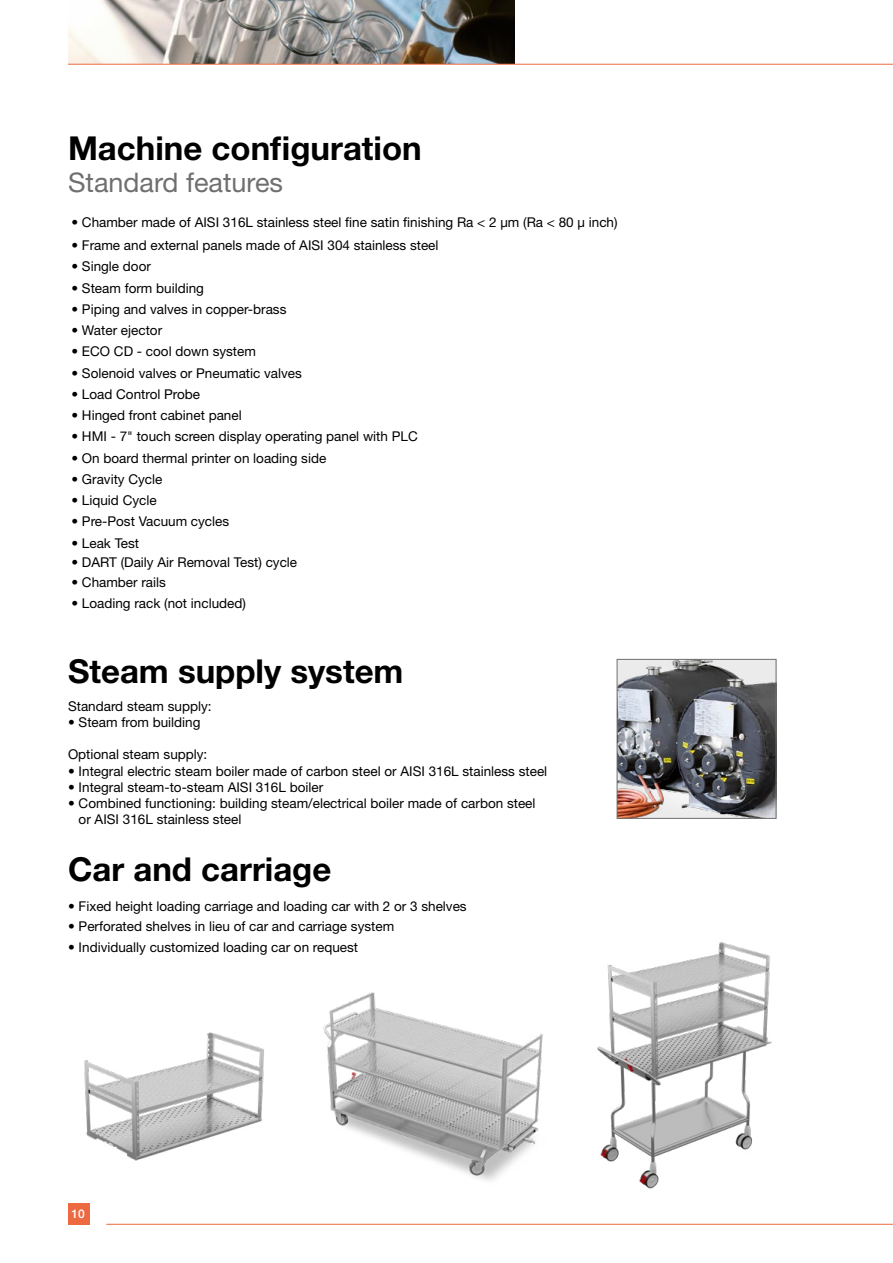
<style>
.page{position:relative;width:893px;height:1263px;background:#fff}
.page>*{position:absolute;margin:0;border:0;box-sizing:border-box;transform-origin:0 0}
.t1{font:700 33px "Helvetica Neue LT Std";color:#000}
.t2{font:27px "Helvetica Neue LT Std";color:#706f6f}
.t3{font:13.5px/16.2px "Helvetica Neue LT Std";color:#000}
.t4{font:500 12px "Helvetica Neue LT Std";color:#fff}
</style>
<div class="page">
<img style="left:323px;top:992px;width:220px;height:189px">
<img style="left:597px;top:942px;width:175px;height:247px">
<img style="left:84px;top:1032px;width:180px;height:129px">
<img style="left:68px;top:0;width:446px;height:64px">
<hr style="left:68px;top:64px;width:825px;height:1px;background:#ed6942">
<div style="left:68px;top:1203px;width:21px;height:22px;background:#ed6942"></div>
<hr style="left:106px;top:1224px;width:787px;height:1px;background:#ed6942">
<img style="left:619px;top:661px;width:155px;height:156px">
<div style="left:617px;top:659px;width:159px;height:160px;border:1px solid #706f6f"></div>
<h1 class="t1" style="left:68px;top:127px;width:355px">Machine configuration</h1>
<h2 class="t2" style="left:68px;top:166px;width:217px">Standard features</h2>
<p class="t3" style="left:71px;top:214px;width:548px">• Chamber made of AISI 316L stainless steel fine satin finishing Ra &lt; 2 µm (Ra &lt; 80 µ inch)</p>
<p class="t3" style="left:71px;top:237px;width:369px">• Frame and external panels made of AISI 304 stainless steel</p>
<p class="t3" style="left:71px;top:258px;width:81px">• Single door</p>
<p class="t3" style="left:71px;top:279px;width:134px">• Steam form building</p>
<p class="t3" style="left:71px;top:301px;width:217px">• Piping and valves in copper-brass</p>
<p class="t3" style="left:71px;top:322px;width:92px">• Water ejector</p>
<p class="t3" style="left:71px;top:343px;width:186px">• ECO CD - cool down system</p>
<p class="t3" style="left:71px;top:364px;width:232px">• Solenoid valves or Pneumatic valves</p>
<p class="t3" style="left:71px;top:386px;width:130px">• Load Control Probe</p>
<p class="t3" style="left:71px;top:407px;width:172px">• Hinged front cabinet panel</p>
<p class="t3" style="left:71px;top:428px;width:348px">• HMI - 7" touch screen display operating panel with PLC</p>
<p class="t3" style="left:71px;top:450px;width:256px">• On board thermal printer on loading side</p>
<p class="t3" style="left:71px;top:471px;width:92px">• Gravity Cycle</p>
<p class="t3" style="left:71px;top:492px;width:87px">• Liquid Cycle</p>
<p class="t3" style="left:71px;top:513px;width:159px">• Pre-Post Vacuum cycles</p>
<p class="t3" style="left:71px;top:535px;width:69px">• Leak Test</p>
<p class="t3" style="left:71px;top:553px;width:227px">• DART (Daily Air Removal Test) cycle</p>
<p class="t3" style="left:71px;top:574px;width:96px">• Chamber rails</p>
<p class="t3" style="left:71px;top:594px;width:176px">• Loading rack (not included)</p>
<h1 class="t1" style="left:68px;top:650px;width:337px">Steam supply system</h1>
<p class="t3" style="left:68px;top:698px;width:145px">Standard steam supply:</p>
<p class="t3" style="left:68px;top:714px;width:134px">• Steam from building</p>
<p class="t3" style="left:68px;top:746px;width:141px">Optional steam supply:</p>
<p class="t3" style="left:68px;top:762px;width:481px">• Integral electric steam boiler made of carbon steel or AISI 316L stainless steel</p>
<p class="t3" style="left:68px;top:779px;width:257px">• Integral steam-to-steam AISI 316L boiler</p>
<p class="t3" style="left:79px;top:795px;width:458px;text-indent:-11px">• Combined functioning: building steam/electrical boiler made of carbon steel or AISI 316L stainless steel</p>
<h1 class="t1" style="left:68px;top:849px;width:265px">Car and carriage</h1>
<p class="t3" style="left:68px;top:897px;width:400px">• Fixed height loading carriage and loading car with 2 or 3 shelves</p>
<p class="t3" style="left:68px;top:918px;width:328px">• Perforated shelves in lieu of car and carriage system</p>
<p class="t3" style="left:68px;top:939px;width:292px">• Individually customized loading car on request</p>
<p class="t4" style="left:72px;top:1207px;width:15px">10</p>
</div>
